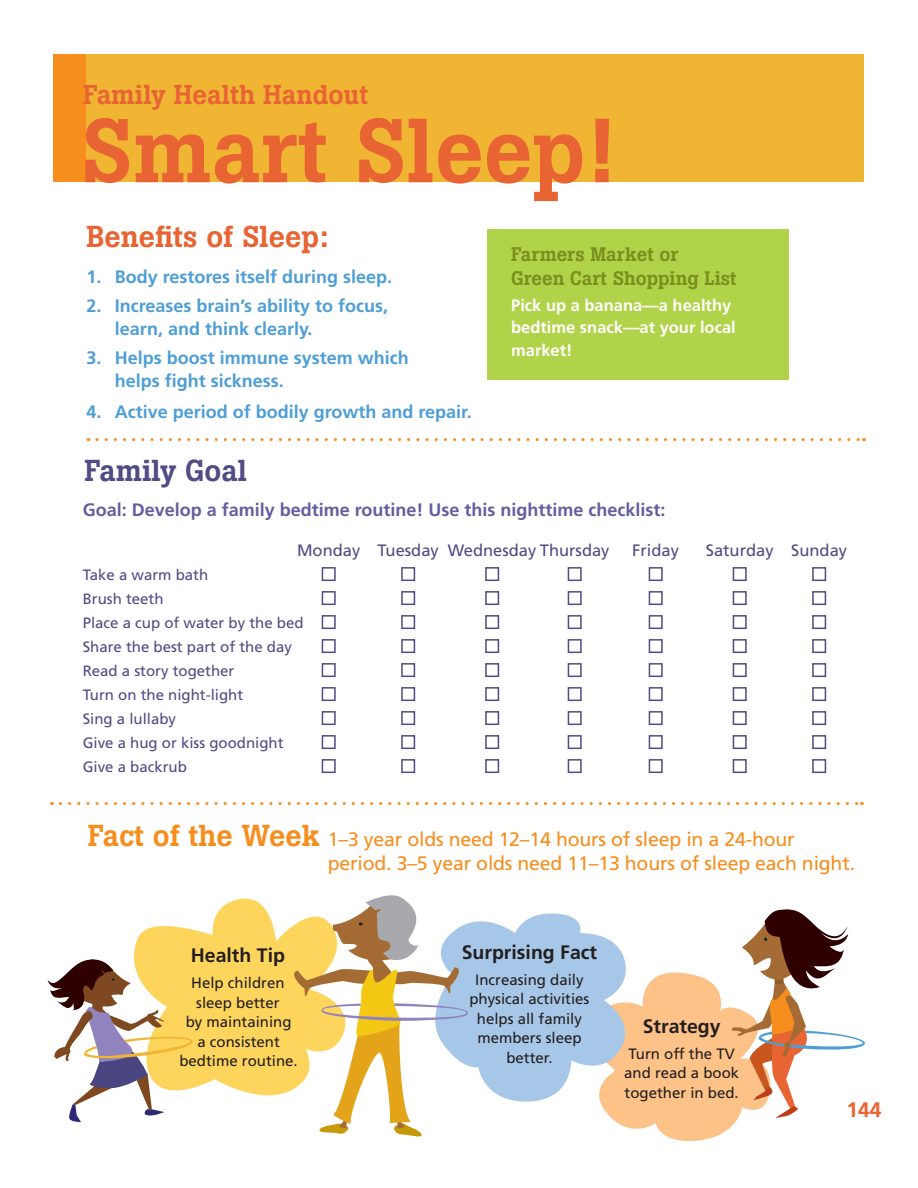
<style>
.page{position:relative;width:918px;height:1188px;background:#fff}
.page>*{position:absolute;margin:0;border:0;box-sizing:border-box;transform-origin:0 0}
.t1{font:500 90px "Boton BQ";color:#e86432}
.t2{font:36px "Boton BQ";color:#e86432}
.Header_14_18_bk{font:500 30px "Boton BQ";color:#e86432}
.Header_14_18_bk-2{font:500 30px "Boton BQ";color:#504c84}
.t3{font:500 27px "Boton BQ";color:#e86432}
.t4{font:700 21px "Frutiger";color:#e86432}
.Header_14_18_bk-3{font:19.5px/24px "Frutiger";letter-spacing:-.01em;color:#f68e1e}
.Header_14_18_bk-4{font:500 19.5px/24px "Boton BQ";color:#7a8f1c}
.Heading_small_13_16{font:700 19.5px "Frutiger";color:#231f20}
.Body_Text_12_15{font:700 18px/22.5px "Frutiger";color:#4e9ed6}
.Body_Text_12_15-2{font:700 18px "Frutiger";color:#635ea0}
.Body_Text_12_15-3{font:700 16.5px/22.5px "Frutiger";color:#fff}
.t5{font:16.5px "Frutiger";color:#504c84}
.Body_Text_10_13_cntr{font:15px/19.5px "Frutiger";color:#231f20;text-align:center}
.t6{font:15px/24px "Frutiger";color:#504c84}
.s1{font-family:"Boton BQ";font-weight:500;font-size:30px}
</style>
<div class="page">
<svg style="left:134px;top:898px;width:154px;height:198px;fill:#fed55c"></svg>
<svg style="left:48px;top:952px;width:146px;height:170px"></svg>
<svg style="left:288px;top:895px;width:577px;height:246px"></svg>
<svg style="left:97px;top:438px;width:768px;height:3px"></svg>
<div style="left:487px;top:229px;width:301px;height:150px;background:#b1d349"></div>
<div style="left:54px;top:54px;width:810px;height:128px;background:#f1b534"></div>
<div style="left:53px;top:54px;width:32px;height:128px;background:#f68e1e"></div>
<div style="left:322px;top:567px;width:14px;height:14px;border:2px solid #504c84"></div>
<div style="left:401px;top:567px;width:14px;height:14px;border:2px solid #504c84"></div>
<div style="left:485px;top:567px;width:14px;height:14px;border:2px solid #504c84"></div>
<div style="left:568px;top:567px;width:14px;height:14px;border:2px solid #504c84"></div>
<div style="left:649px;top:567px;width:14px;height:14px;border:2px solid #504c84"></div>
<div style="left:733px;top:567px;width:14px;height:14px;border:2px solid #504c84"></div>
<div style="left:812px;top:567px;width:14px;height:14px;border:2px solid #504c84"></div>
<div style="left:322px;top:591px;width:14px;height:14px;border:2px solid #504c84"></div>
<div style="left:401px;top:591px;width:14px;height:14px;border:2px solid #504c84"></div>
<div style="left:485px;top:591px;width:14px;height:14px;border:2px solid #504c84"></div>
<div style="left:568px;top:591px;width:14px;height:14px;border:2px solid #504c84"></div>
<div style="left:649px;top:591px;width:14px;height:14px;border:2px solid #504c84"></div>
<div style="left:733px;top:591px;width:14px;height:14px;border:2px solid #504c84"></div>
<div style="left:812px;top:591px;width:14px;height:14px;border:2px solid #504c84"></div>
<div style="left:322px;top:615px;width:14px;height:14px;border:2px solid #504c84"></div>
<div style="left:401px;top:615px;width:14px;height:14px;border:2px solid #504c84"></div>
<div style="left:485px;top:615px;width:14px;height:14px;border:2px solid #504c84"></div>
<div style="left:568px;top:615px;width:14px;height:14px;border:2px solid #504c84"></div>
<div style="left:649px;top:615px;width:14px;height:14px;border:2px solid #504c84"></div>
<div style="left:733px;top:615px;width:14px;height:14px;border:2px solid #504c84"></div>
<div style="left:812px;top:615px;width:14px;height:14px;border:2px solid #504c84"></div>
<div style="left:322px;top:639px;width:14px;height:14px;border:2px solid #504c84"></div>
<div style="left:401px;top:639px;width:14px;height:14px;border:2px solid #504c84"></div>
<div style="left:485px;top:639px;width:14px;height:14px;border:2px solid #504c84"></div>
<div style="left:568px;top:639px;width:14px;height:14px;border:2px solid #504c84"></div>
<div style="left:649px;top:639px;width:14px;height:14px;border:2px solid #504c84"></div>
<div style="left:733px;top:639px;width:14px;height:14px;border:2px solid #504c84"></div>
<div style="left:812px;top:639px;width:14px;height:14px;border:2px solid #504c84"></div>
<div style="left:322px;top:663px;width:14px;height:14px;border:2px solid #504c84"></div>
<div style="left:401px;top:663px;width:14px;height:14px;border:2px solid #504c84"></div>
<div style="left:485px;top:663px;width:14px;height:14px;border:2px solid #504c84"></div>
<div style="left:568px;top:663px;width:14px;height:14px;border:2px solid #504c84"></div>
<div style="left:649px;top:663px;width:14px;height:14px;border:2px solid #504c84"></div>
<div style="left:733px;top:663px;width:14px;height:14px;border:2px solid #504c84"></div>
<div style="left:812px;top:663px;width:14px;height:14px;border:2px solid #504c84"></div>
<div style="left:322px;top:687px;width:14px;height:14px;border:2px solid #504c84"></div>
<div style="left:401px;top:687px;width:14px;height:14px;border:2px solid #504c84"></div>
<div style="left:485px;top:687px;width:14px;height:14px;border:2px solid #504c84"></div>
<div style="left:568px;top:687px;width:14px;height:14px;border:2px solid #504c84"></div>
<div style="left:649px;top:687px;width:14px;height:14px;border:2px solid #504c84"></div>
<div style="left:733px;top:687px;width:14px;height:14px;border:2px solid #504c84"></div>
<div style="left:812px;top:687px;width:14px;height:14px;border:2px solid #504c84"></div>
<div style="left:322px;top:711px;width:14px;height:14px;border:2px solid #504c84"></div>
<div style="left:401px;top:711px;width:14px;height:14px;border:2px solid #504c84"></div>
<div style="left:485px;top:711px;width:14px;height:14px;border:2px solid #504c84"></div>
<div style="left:568px;top:711px;width:14px;height:14px;border:2px solid #504c84"></div>
<div style="left:649px;top:711px;width:14px;height:14px;border:2px solid #504c84"></div>
<div style="left:733px;top:711px;width:14px;height:14px;border:2px solid #504c84"></div>
<div style="left:812px;top:711px;width:14px;height:14px;border:2px solid #504c84"></div>
<div style="left:322px;top:735px;width:14px;height:14px;border:2px solid #504c84"></div>
<div style="left:401px;top:735px;width:14px;height:14px;border:2px solid #504c84"></div>
<div style="left:485px;top:735px;width:14px;height:14px;border:2px solid #504c84"></div>
<div style="left:568px;top:735px;width:14px;height:14px;border:2px solid #504c84"></div>
<div style="left:649px;top:735px;width:14px;height:14px;border:2px solid #504c84"></div>
<div style="left:733px;top:735px;width:14px;height:14px;border:2px solid #504c84"></div>
<div style="left:812px;top:735px;width:14px;height:14px;border:2px solid #504c84"></div>
<div style="left:322px;top:759px;width:14px;height:14px;border:2px solid #504c84"></div>
<div style="left:401px;top:759px;width:14px;height:14px;border:2px solid #504c84"></div>
<div style="left:485px;top:759px;width:14px;height:14px;border:2px solid #504c84"></div>
<div style="left:568px;top:759px;width:14px;height:14px;border:2px solid #504c84"></div>
<div style="left:649px;top:759px;width:14px;height:14px;border:2px solid #504c84"></div>
<div style="left:733px;top:759px;width:14px;height:14px;border:2px solid #504c84"></div>
<div style="left:812px;top:759px;width:14px;height:14px;border:2px solid #504c84"></div>
<svg style="left:60px;top:802px;width:802px;height:3px"></svg>
<h2 class="t2" style="left:54px;top:64px;width:139px">Timeline</h2>
<p class="t3" style="left:83px;top:79px;width:287px">Family Health Handout</p>
<p class="t1" style="left:81px;top:100px;width:536px">Smart Sleep!</p>
<p class="Header_14_18_bk" style="left:86px;top:220px;width:244px">Benefits of Sleep:</p>
<p class="Body_Text_12_15" style="left:86px;top:266px;width:307px">1. Body restores itself during sleep.</p>
<p class="Body_Text_12_15" style="left:115px;top:295px;width:275px;text-indent:-28px">2. I ncreases brain’s ability to focus, learn, and think clearly.</p>
<p class="Body_Text_12_15" style="left:115px;top:347px;width:296px;text-indent:-28px">3. Helps boost immune system which helps fight sickness.</p>
<p class="Body_Text_12_15" style="left:86px;top:401px;width:387px">4. Active period of bodily growth and repair.</p>
<p class="Header_14_18_bk-2" style="left:85px;top:454px;width:164px">Family Goal</p>
<p class="Header_14_18_bk-4" style="left:511px;top:242px;width:227px">Farmers Market or<br>Green Cart Shopping List</p>
<p class="Body_Text_12_15-3" style="left:511px;top:294px;width:226px">Pick up a banana—a healthy bedtime snack—at your local market!</p>
<p class="Body_Text_12_15-2" style="left:83px;top:499px;width:584px">Goal: Develop a family bedtime routine! Use this nighttime checklist:</p>
<p class="t5" style="left:297px;top:541px;width:314px">Monday Tuesday Wednesday Thursday</p>
<p class="t5" style="left:632px;top:541px;width:48px">Friday</p>
<p class="t5" style="left:706px;top:541px;width:143px">Saturday Sunday</p>
<p class="t6" style="left:83px;top:563px;width:222px">Take a warm bath<br>Brush teeth<br>Place a cup of water by the bed<br>Share the best part of the day<br>Read a story together<br>Turn on the night-light<br>Sing a lullaby<br>Give a hug or kiss goodnight<br>Give a backrub</p>
<p class="Header_14_18_bk-3" style="left:328px;top:828px;width:529px;text-indent:-240px"><span class="s1">Fact of the Week</span> 1–3 year olds need 12–14 hours of sleep in a 24-hour period. 3–5 year olds need 11–13 hours of sleep each night.</p>
<h1 class="Heading_small_13_16" style="left:191px;top:944px;width:96px">Health Tip</h1>
<p class="Body_Text_10_13_cntr" style="left:179px;top:973px;width:120px">Help children sleep better<br>by maintaining<br>a consistent bedtime routine.</p>
<h1 class="Heading_small_13_16" style="left:462px;top:940px;width:137px">Surprising Fact</h1>
<p class="Body_Text_10_13_cntr" style="left:469px;top:970px;width:122px">Increasing daily physical activities helps all family members sleep better.</p>
<h1 class="Heading_small_13_16" style="left:643px;top:1014px;width:80px">Strategy</h1>
<p class="Body_Text_10_13_cntr" style="left:624px;top:1044px;width:117px;text-align:left">Turn off the TV and read a book together in bed.</p>
<p class="t4" style="left:846px;top:1097px;width:37px">144</p>
</div>
